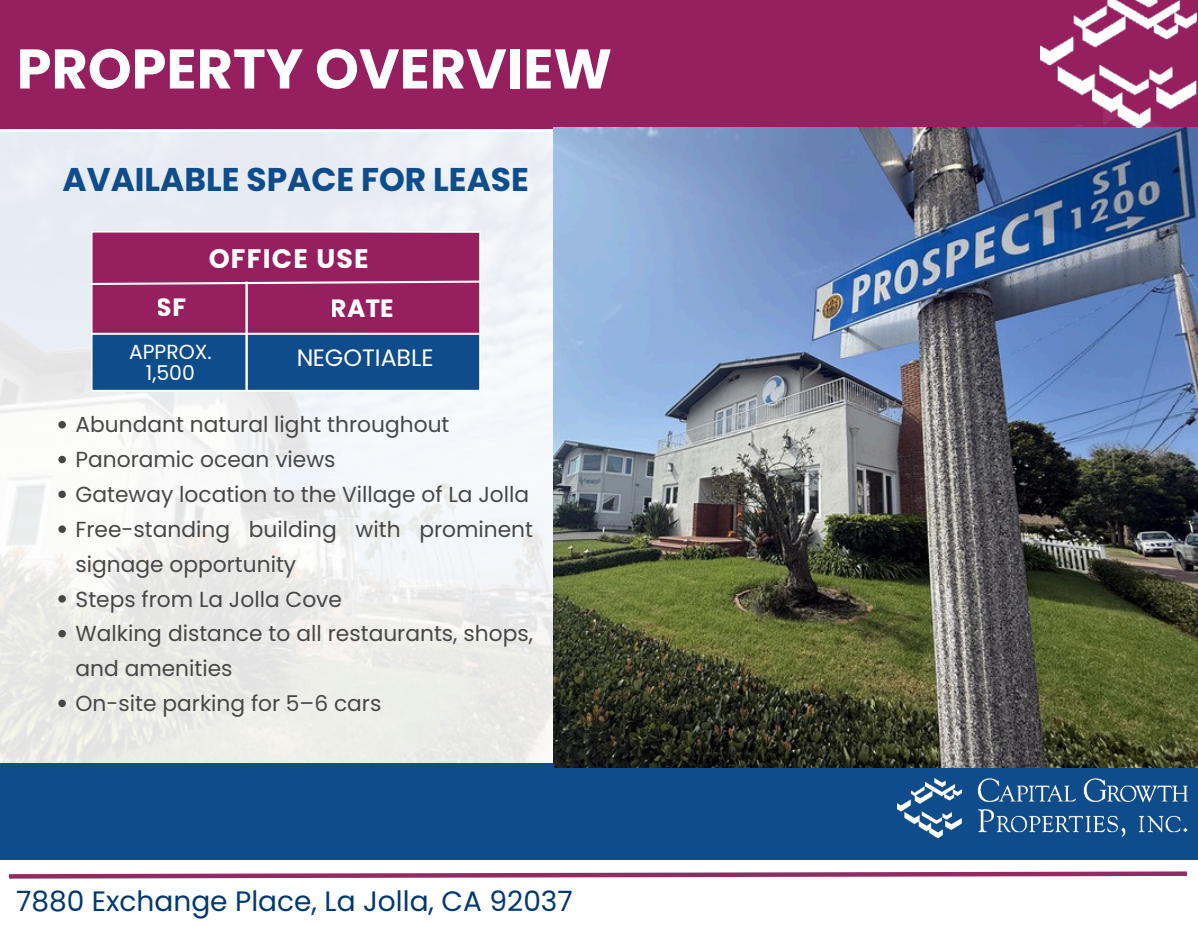
<style>
.page{position:relative;width:1198px;height:926px;background:#fff}
.page>*{position:absolute;margin:0;border:0;box-sizing:border-box;transform-origin:0 0}
.t1{font:700 55.72px "Poppins";color:#fff}
.t2{font:700 32.84px "Poppins";color:#0e4c8c}
.t3{font:28px "Poppins";color:#003874}
.t4{font:700 26.8px "Poppins";letter-spacing:.045em;color:#fff}
.t5{font:700 24.96px "Poppins";color:#fff}
.t6{font:23.68px "Poppins";color:#fff}
.t7{font:21.76px/34.8px "Poppins";color:#474747}
.t8{font:20.36px/21.6px "Poppins";color:#fff;text-align:center}
</style>
<div class="page">
<svg style="left:9px;top:871px;width:1178px;height:8px"></svg>
<img style="left:0;top:132px;width:554px;height:631px">
<div style="left:0;top:0;width:1197px;height:128px;background:#961f5f"></div>
<div style="left:91px;top:335px;width:389px;height:56px;background:#0e4c8c"></div>
<svg style="left:89px;top:231px;width:393px;height:104px;background:#9b2b67"></svg>
<hr style="left:91px;top:332px;width:389px;height:3px;background:#fff">
<hr style="left:245px;top:281px;width:3px;height:110px;background:#fff">
<div style="left:0;top:763px;width:1197px;height:96px;background:#0e4c8c"></div>
<img style="left:897px;top:778px;width:289px;height:58px">
<img style="left:554px;top:127px;width:643px;height:639px">
<svg style="left:58px;top:421px;width:8px;height:7px"></svg>
<svg style="left:58px;top:455px;width:8px;height:8px"></svg>
<svg style="left:58px;top:490px;width:8px;height:8px"></svg>
<svg style="left:58px;top:525px;width:8px;height:7px"></svg>
<svg style="left:58px;top:595px;width:8px;height:7px"></svg>
<svg style="left:58px;top:629px;width:8px;height:8px"></svg>
<svg style="left:58px;top:699px;width:8px;height:7px"></svg>
<img style="left:1040px;top:0;width:157px;height:127px">
<h1 class="t1" style="left:17px;top:30px;width:597px">PROPERTY OVERVIEW</h1>
<h2 class="t2" style="left:62px;top:156px;width:468px">AVAILABLE SPACE FOR LEASE</h2>
<p class="t5" style="left:157px;top:289px;width:31px">SF</p>
<p class="t4" style="left:208px;top:239px;width:162px">OFFICE USE</p>
<p class="t5" style="left:331px;top:290px;width:64px">RATE</p>
<p class="t8" style="left:129px;top:341px;width:84px">APPROX.<br>1,500</p>
<p class="t6" style="left:296px;top:341px;width:139px">NEGOTIABLE</p>
<p class="t7" style="left:76px;top:407px;width:459px">Abundant natural light throughout<br>Panoramic ocean views<br>Gateway location to the Village of La Jolla<br>Free-standing building with prominent signage opportunity<br>Steps from La Jolla Cove<br>Walking distance to all restaurants, shops, and amenities<br>On-site parking for 5–6 cars</p>
<p class="t3" style="left:16px;top:881px;width:558px">7880 Exchange Place, La Jolla, CA 92037</p>
</div>
